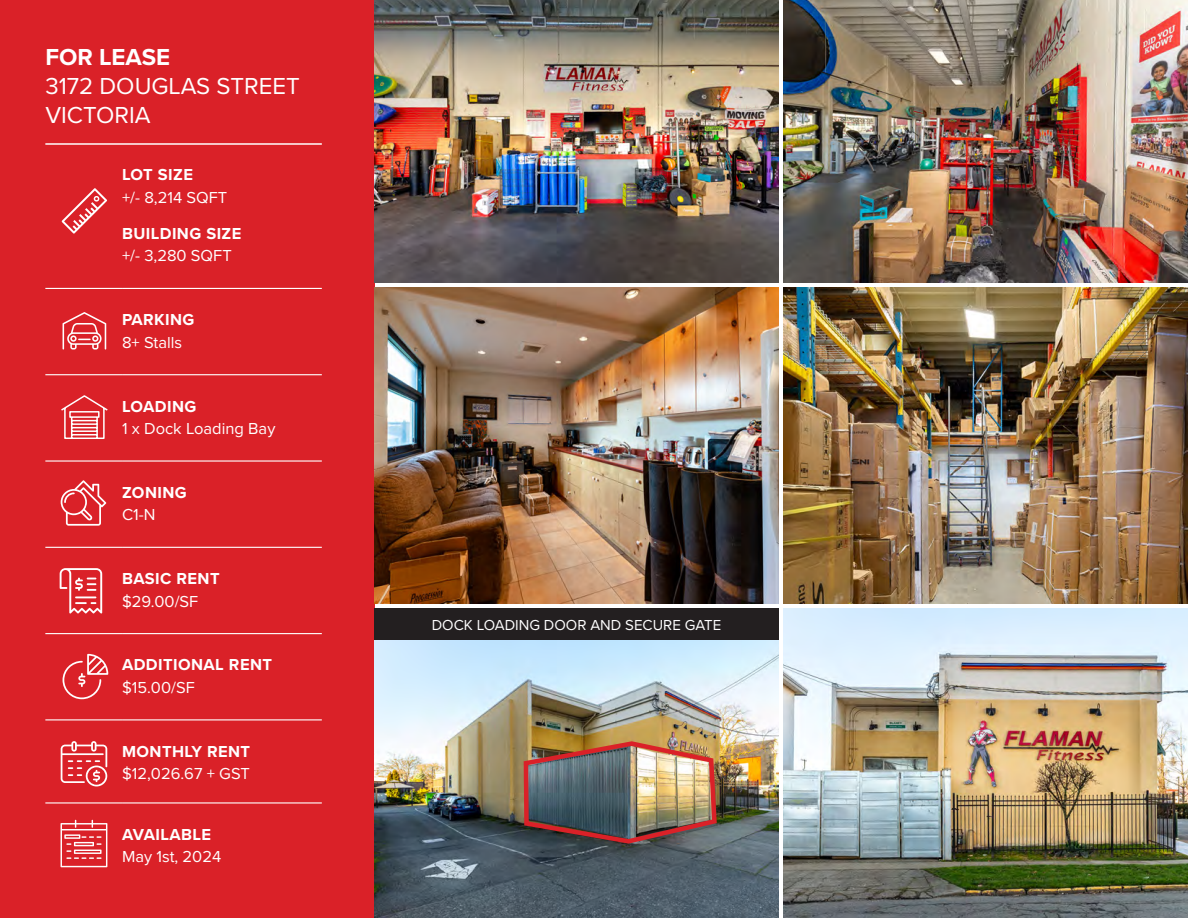
<style>
.page{position:relative;width:1188px;height:918px;background:#fff}
.page>*{position:absolute;margin:0;border:0;box-sizing:border-box;transform-origin:0 0}
.Details_Title{font:24px/28.8px "Proxima Nova";color:#fff}
.Details_Title-2{font:700 24px "Proxima Nova";color:#fff}
.Four_Bullets{font:16.5px "Proxima Nova";color:#fff}
.Four_Bullets-2{font:700 16.5px "Proxima Nova";letter-spacing:.025em;color:#fff}
.t1{font:15px "Proxima Nova";color:#fff}
</style>
<div class="page">
<div style="left:0;top:0;width:374px;height:918px;background:#da2128"></div>
<hr style="left:45px;top:288px;width:77px;height:1px;background:#fff">
<hr style="left:122px;top:288px;width:200px;height:1px;background:#fff">
<hr style="left:45px;top:374px;width:77px;height:1px;background:#fff">
<hr style="left:122px;top:374px;width:200px;height:1px;background:#fff">
<hr style="left:45px;top:460px;width:77px;height:2px;background:#fff">
<hr style="left:122px;top:460px;width:200px;height:2px;background:#fff">
<hr style="left:45px;top:547px;width:77px;height:1px;background:#fff">
<hr style="left:122px;top:547px;width:200px;height:1px;background:#fff">
<hr style="left:45px;top:633px;width:77px;height:1px;background:#fff">
<hr style="left:122px;top:633px;width:200px;height:1px;background:#fff">
<hr style="left:45px;top:719px;width:77px;height:1px;background:#fff">
<hr style="left:122px;top:719px;width:200px;height:1px;background:#fff">
<hr style="left:45px;top:802px;width:77px;height:2px;background:#fff">
<hr style="left:122px;top:802px;width:200px;height:2px;background:#fff">
<hr style="left:45px;top:143px;width:277px;height:2px;background:#fff">
<svg style="left:63px;top:312px;width:43px;height:38px"></svg>
<svg style="left:62px;top:188px;width:45px;height:46px"></svg>
<svg style="left:61px;top:480px;width:45px;height:46px"></svg>
<svg style="left:60px;top:568px;width:42px;height:46px"></svg>
<svg style="left:63px;top:654px;width:45px;height:45px"></svg>
<svg style="left:61px;top:741px;width:46px;height:45px"></svg>
<img style="left:374px;top:0;width:405px;height:283px">
<img style="left:784px;top:0;width:404px;height:283px">
<img style="left:374px;top:287px;width:405px;height:317px">
<img style="left:784px;top:287px;width:404px;height:317px">
<img style="left:374px;top:639px;width:405px;height:279px">
<img style="left:784px;top:608px;width:404px;height:310px">
<svg style="left:61px;top:820px;width:46px;height:47px"></svg>
<div style="left:374px;top:608px;width:405px;height:31px;background:#231f20"></div>
<img style="left:521px;top:739px;width:198px;height:107px">
<svg style="left:61px;top:395px;width:47px;height:44px"></svg>
<p class="Details_Title-2" style="left:45px;top:43px;width:126px">FOR LEASE</p>
<p class="Details_Title" style="left:45px;top:72px;width:256px">3172 DOUGLAS STREET<br>VICTORIA</p>
<p class="Four_Bullets-2" style="left:122px;top:165px;width:72px">LOT SIZE</p>
<p class="Four_Bullets" style="left:122px;top:188px;width:107px">+/- 8,214 SQFT</p>
<p class="Four_Bullets-2" style="left:122px;top:224px;width:121px">BUILDING SIZE</p>
<p class="Four_Bullets" style="left:122px;top:246px;width:111px">+/- 3,280 SQFT</p>
<p class="Four_Bullets-2" style="left:122px;top:310px;width:74px">PARKING</p>
<p class="Four_Bullets" style="left:122px;top:332px;width:62px">8+ Stalls</p>
<p class="Four_Bullets-2" style="left:122px;top:396px;width:76px">LOADING</p>
<p class="Four_Bullets" style="left:122px;top:419px;width:155px">1 x Dock Loading Bay</p>
<p class="Four_Bullets-2" style="left:122px;top:483px;width:66px">ZONING</p>
<p class="Four_Bullets" style="left:122px;top:505px;width:35px">C1-N</p>
<p class="Four_Bullets-2" style="left:122px;top:569px;width:99px">BASIC RENT</p>
<p class="Four_Bullets" style="left:122px;top:591px;width:78px">$29.00/SF</p>
<p class="Four_Bullets-2" style="left:122px;top:655px;width:152px">ADDITIONAL RENT</p>
<p class="Four_Bullets" style="left:122px;top:678px;width:74px">$15.00/SF</p>
<p class="Four_Bullets-2" style="left:122px;top:741px;width:130px">MONTHLY RENT</p>
<p class="Four_Bullets" style="left:122px;top:764px;width:129px">$12,026.67 + GST</p>
<p class="Four_Bullets-2" style="left:122px;top:824px;width:91px">AVAILABLE</p>
<p class="Four_Bullets" style="left:122px;top:847px;width:101px">May 1st, 2024</p>
<p class="t1" style="left:432px;top:616px;width:291px">DOCK LOADING DOOR AND SECURE GATE</p>
</div>
